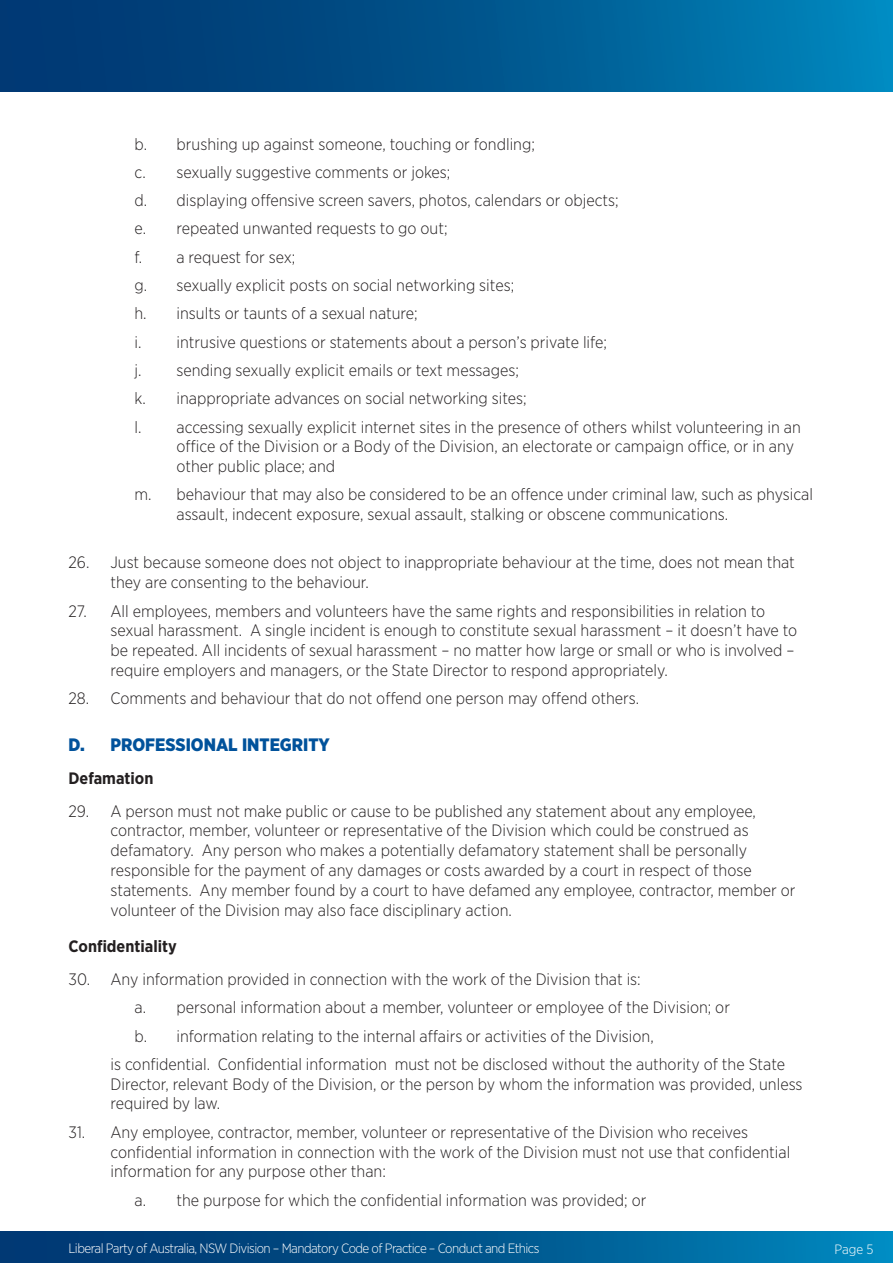
<style>
.page{position:relative;width:893px;height:1263px;background:#fff}
.page>*{position:absolute;margin:0;border:0;box-sizing:border-box;transform-origin:0 0}
.t1{font:900 18px "Gotham Narrow";color:#01529b}
.t2{font:300 16.5px/19.8px "Gotham Narrow";color:#231f20}
.t3{font:700 16.5px "Gotham Narrow";color:#231f20}
.t4{font:300 13.5px "Gotham Narrow";letter-spacing:-.04em;color:#fff}
</style>
<div class="page">
<div style="left:0;top:0;width:893px;height:91px;background:linear-gradient(to right,#002e68,#0082b7)"></div>
<div style="left:0;top:1232px;width:893px;height:31px;background:linear-gradient(to right,#002e68,#0082b8)"></div>
<p class="t2" style="left:135px;top:129px;width:668px;line-height:28.3px">b. brushing up against someone, touching or fondling;<br>c. sexually suggestive comments or jokes;<br>d. displaying offensive screen savers, photos, calendars or objects;<br>e. repeated unwanted requests to go out;<br>f. a request for sex;<br>g. sexually explicit posts on social networking sites;<br>h. insults or taunts of a sexual nature;<br>i. intrusive questions or statements about a person’s private life;<br>j. sending sexually explicit emails or text messages;<br>k. inappropriate advances on social networking sites;<br>l. accessing sexually explicit internet sites in the presence of others whilst volunteering in an</p>
<p class="t2" style="left:177px;top:436px;width:619px">office of the Division or a Body of the Division, an electorate or campaign office, or in any other public place; and</p>
<p class="t2" style="left:177px;top:484px;width:638px;text-indent:-42px">m. behaviour that may also be considered to be an offence under criminal law, such as physical assault, indecent exposure, sexual assault, stalking or obscene communications.</p>
<p class="t2" style="left:111px;top:552px;width:686px;text-indent:-42px">26. Just because someone does not object to inappropriate behaviour at the time, does not mean that they are consenting to the behaviour.</p>
<p class="t2" style="left:111px;top:600px;width:688px;text-indent:-42px">27. All employees, members and volunteers have the same rights and responsibilities in relation to sexual harassment. A single incident is enough to constitute sexual harassment – it doesn’t have to be repeated. All incidents of sexual harassment – no matter how large or small or who is involved – require employers and managers, or the State Director to respond appropriately.</p>
<p class="t2" style="left:69px;top:688px;width:572px">28. Comments and behaviour that do not offend one person may offend others.</p>
<p class="t1" style="left:69px;top:733px;width:263px">D. PROFESSIONAL INTEGRITY</p>
<p class="t3" style="left:69px;top:767px;width:87px">Defamation</p>
<p class="t2" style="left:111px;top:800px;width:686px;text-indent:-42px">29. A person must not make public or cause to be published any statement about any employee, contractor, member, volunteer or representative of the Division which could be construed as defamatory. Any person who makes a potentially defamatory statement shall be personally responsible for the payment of any damages or costs awarded by a court in respect of those statements. Any member found by a court to have defamed any employee, contractor, member or volunteer of the Division may also face disciplinary action.</p>
<p class="t3" style="left:69px;top:936px;width:110px">Confidentiality</p>
<p class="t2" style="left:69px;top:969px;width:574px">30. Any information provided in connection with the work of the Division that is:</p>
<p class="t2" style="left:135px;top:997px;width:597px">a. personal information about a member, volunteer or employee of the Division; or</p>
<p class="t2" style="left:135px;top:1025px;width:521px">b. information relating to the internal affairs or activities of the Division,</p>
<p class="t2" style="left:111px;top:1054px;width:676px">is confidential. Confidential information must not be disclosed without the authority of the State</p>
<p class="t2" style="left:111px;top:1073px;width:694px">Director, relevant Body of the Division, or the person by whom the information was provided, unless required by law.</p>
<p class="t2" style="left:111px;top:1121px;width:681px;text-indent:-42px">31. Any employee, contractor, member, volunteer or representative of the Division who receives confidential information in connection with the work of the Division must not use that confidential information for any purpose other than:</p>
<p class="t2" style="left:135px;top:1189px;width:513px">a. the purpose for which the confidential information was provided; or</p>
<p class="t4" style="left:69px;top:1240px;width:472px">Liberal Party of Australia, NSW Division – Mandatory Code of Practice – Conduct and Ethics</p>
<p class="t4" style="left:834px;top:1241px;width:41px">Page 5</p>
</div>
